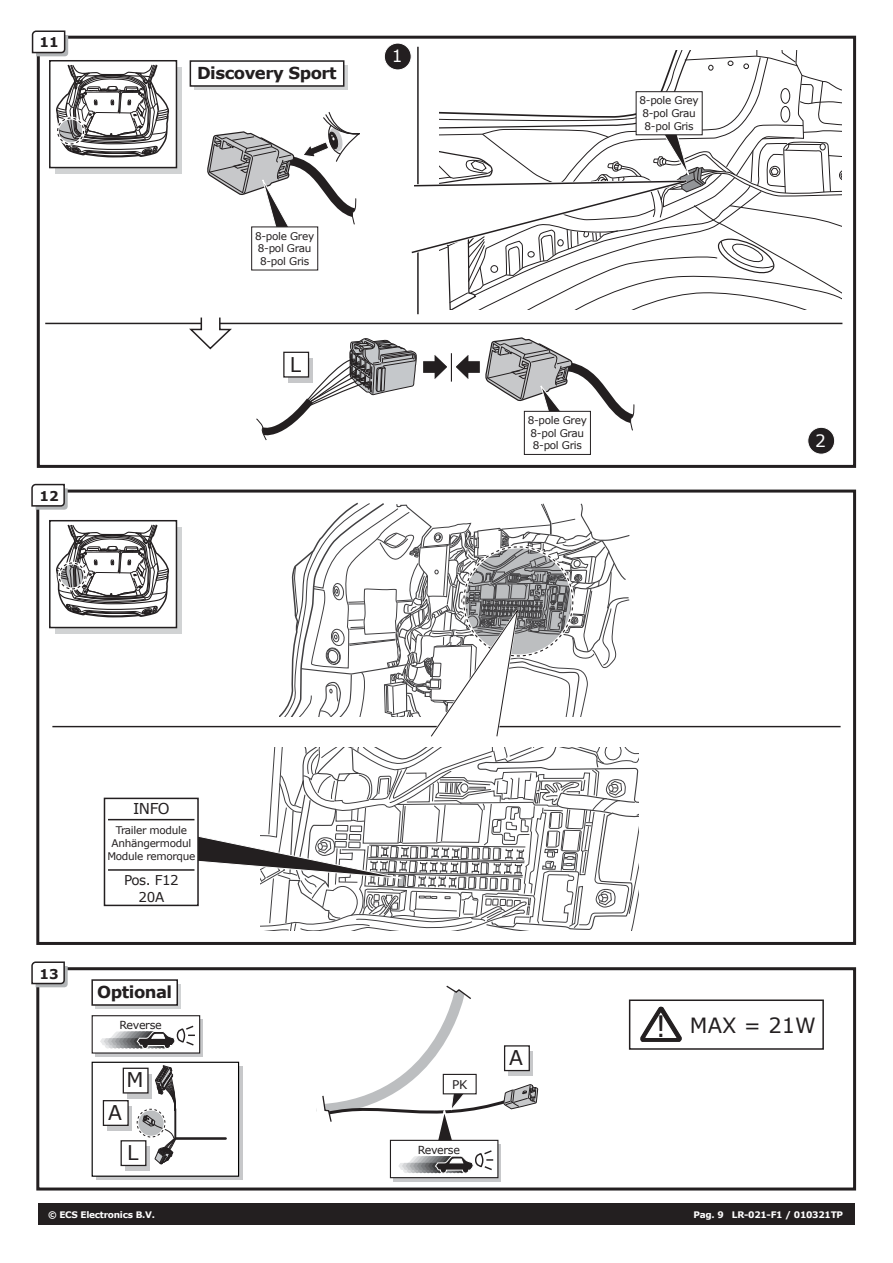
<style>
.page{position:relative;width:893px;height:1263px;background:#fff}
.page>*{position:absolute;margin:0;border:0;box-sizing:border-box;transform-origin:0 0}
.t1{font:21px "Verdana";color:#231f20}
.t2{font:20.25px "Verdana";color:#231f20}
.t3{font:17.1px "Verdana";color:#fff}
.t4{font:700 16.5px "Verdana";letter-spacing:-.03em;color:#231f20}
.t5{font:15px "Verdana";color:#231f20}
.t6{font:13.5px/16.2px "Verdana";letter-spacing:-.03em;color:#231f20;text-align:center}
.t7{font:700 13.5px "Verdana";color:#231f20}
.t8{font:12px "Verdana";color:#231f20}
.t9{font:11.1px "Verdana";letter-spacing:-.03em;color:#231f20}
.t10{font:10.5px/12.6px "Verdana";letter-spacing:-.03em;color:#231f20}
.t11{font:700 9px "Verdana";letter-spacing:-.03em;color:#fff}
.s1{font-size:29.55px}
</style>
<div class="page">
<svg style="left:393px;top:1173px;width:108px;height:8px"></svg>
<div style="left:390px;top:1140px;width:108px;height:38px;background:#fff;border:1px solid #231f20"></div>
<svg style="left:316px;top:985px;width:223px;height:188px"></svg>
<svg style="left:508px;top:1051px;width:25px;height:25px"></svg>
<div style="left:504px;top:1045px;width:26px;height:26px;background:#fff;border:1px solid #231f20"></div>
<svg style="left:95px;top:1019px;width:107px;height:38px"></svg>
<div style="left:92px;top:1015px;width:108px;height:38px;background:#fff;border:1px solid #231f20"></div>
<svg style="left:100px;top:1025px;width:95px;height:24px"></svg>
<div style="left:96px;top:984px;width:85px;height:25px;background:#d1d3d4"></div>
<div style="left:91px;top:979px;width:87px;height:27px;background:#fff;border:2px solid #231f20"></div>
<div style="left:629px;top:999px;width:195px;height:51px;border:2px solid #231f20"></div>
<svg style="left:640px;top:1006px;width:42px;height:36px"></svg>
<div style="left:96px;top:1066px;width:146px;height:114px;background:linear-gradient(to right,#c7c8ca,#c7c8ca)"></div>
<div style="left:92px;top:1062px;width:147px;height:115px;background:#fff;border:1px solid #000"></div>
<hr style="left:176px;top:1137px;width:50px;height:3px;background:#231f20">
<svg style="left:132px;top:1065px;width:44px;height:99px"></svg>
<div style="left:38px;top:1203px;width:817px;height:21px;background:#231f20"></div>
<div style="left:36px;top:490px;width:820px;height:455px;border:3px solid #231f20"></div>
<svg style="left:31px;top:483px;width:37px;height:27px"></svg>
<div style="left:36px;top:967px;width:820px;height:223px;border:3px solid #231f20"></div>
<svg style="left:31px;top:961px;width:37px;height:26px"></svg>
<svg style="left:55px;top:527px;width:127px;height:107px"></svg>
<div style="left:49px;top:520px;width:128px;height:108px;background:#fff;border:2px solid #231f20"></div>
<svg style="left:56px;top:524px;width:113px;height:94px"></svg>
<div style="left:58px;top:561px;width:29px;height:29px;border:3px solid #fff;border-radius:50%"></div>
<div style="left:59px;top:562px;width:27px;height:27px;border:1px dashed #231f20;border-radius:50%"></div>
<svg style="left:183px;top:747px;width:455px;height:183px"></svg>
<div style="left:104px;top:798px;width:95px;height:108px;background:#fff;border:2px solid #231f20"></div>
<hr style="left:108px;top:819px;width:86px;height:1px;background:#231f20">
<hr style="left:108px;top:869px;width:86px;height:2px;background:#231f20">
<hr style="left:52px;top:726px;width:789px;height:1px;background:#231f20">
<svg style="left:279px;top:502px;width:351px;height:235px"></svg>
<div style="left:127px;top:1074px;width:25px;height:24px;background:linear-gradient(to bottom,#c7c8ca,#c7c8ca)"></div>
<div style="left:123px;top:1068px;width:26px;height:25px;background:#fff;border:1px solid #231f20"></div>
<div style="left:107px;top:1106px;width:25px;height:25px;background:#c7c8ca"></div>
<div style="left:103px;top:1100px;width:26px;height:26px;background:#fff;border:1px solid #231f20"></div>
<svg style="left:125px;top:1146px;width:25px;height:25px"></svg>
<div style="left:121px;top:1140px;width:25px;height:26px;background:#fff;border:1px solid #231f20"></div>
<svg style="left:55px;top:67px;width:127px;height:107px"></svg>
<div style="left:49px;top:60px;width:128px;height:108px;background:#fff;border:2px solid #231f20"></div>
<svg style="left:56px;top:64px;width:113px;height:94px"></svg>
<div style="left:56px;top:117px;width:29px;height:28px;border:3px solid #fff;border-radius:50%"></div>
<div style="left:57px;top:117px;width:27px;height:28px;border:1px dashed #231f20;border-radius:50%"></div>
<div style="left:37px;top:36px;width:819px;height:432px;border:3px solid #231f20"></div>
<svg style="left:31px;top:30px;width:37px;height:26px"></svg>
<hr style="left:45px;top:323px;width:797px;height:1px;background:#231f20">
<div style="left:251px;top:227px;width:67px;height:43px;background:#fff;border:1px solid #231f20"></div>
<svg style="left:207px;top:112px;width:153px;height:119px"></svg>
<hr style="left:417px;top:47px;width:2px;height:267px;background:#231f20">
<svg style="left:409px;top:50px;width:432px;height:260px"></svg>
<svg style="left:250px;top:322px;width:396px;height:122px"></svg>
<div style="left:524px;top:411px;width:67px;height:44px;background:#fff;border:1px solid #231f20"></div>
<div style="left:288px;top:358px;width:24px;height:25px;background:linear-gradient(to right,#c7c8ca,#c7c8ca)"></div>
<div style="left:283px;top:352px;width:26px;height:26px;background:#fff;border:1px solid #231f20"></div>
<svg style="left:187px;top:317px;width:47px;height:33px"></svg>
<div style="left:384px;top:43px;width:27px;height:27px;background:#231f20;border-radius:50%"></div>
<div style="left:384px;top:43px;width:28px;height:27px;border:1px solid #fff;border-radius:50%"></div>
<div style="left:808px;top:427px;width:27px;height:27px;background:#231f20;border-radius:50%"></div>
<div style="left:807px;top:427px;width:28px;height:27px;border:1px solid #fff;border-radius:50%"></div>
<div style="left:194px;top:65px;width:153px;height:25px;background:#d1d3d4"></div>
<div style="left:190px;top:60px;width:154px;height:27px;background:#fff;border:2px solid #231f20"></div>
<p class="t7" style="left:39px;top:33px;width:21px">11</p>
<p class="t7" style="left:39px;top:486px;width:21px">12</p>
<h3 class="t4" style="left:197px;top:61px;width:141px">Discovery Sport</h3>
<h3 class="t3" style="left:392px;top:44px;width:12px">1</h3>
<p class="t10" style="left:255px;top:229px;width:61px">8-pole Grey<br>8-pol Grau<br>8-pol Gris</p>
<h2 class="t2" style="left:290px;top:350px;width:13px">L</h2>
<p class="t10" style="left:639px;top:94px;width:61px">8-pole Grey<br>8-pol Grau<br>8-pol Gris</p>
<p class="t10" style="left:528px;top:414px;width:61px">8-pole Grey<br>8-pol Grau<br>8-pol Gris</p>
<h3 class="t3" style="left:815px;top:429px;width:12px">2</h3>
<p class="t7" style="left:39px;top:964px;width:21px">13</p>
<h3 class="t5" style="left:133px;top:798px;width:38px">INFO</h3>
<p class="t10" style="left:107px;top:824px;width:90px;text-align:center">Trailer module<br>Anhängermodul<br>Module remorque</p>
<p class="t6" style="left:124px;top:872px;width:56px">Pos. F12<br>20A</p>
<h3 class="t4" style="left:97px;top:980px;width:77px">Optional</h3>
<p class="t9" style="left:120px;top:1017px;width:44px">Reverse</p>
<h2 class="t2" style="left:126px;top:1066px;width:19px">M</h2>
<h2 class="t2" style="left:108px;top:1098px;width:15px">A</h2>
<h2 class="t2" style="left:127px;top:1139px;width:13px">L</h2>
<p class="t8" style="left:452px;top:1076px;width:17px">PK</p>
<p class="t9" style="left:418px;top:1142px;width:44px">Reverse</p>
<h2 class="t2" style="left:509px;top:1044px;width:15px">A</h2>
<h1 class="t1" style="left:655px;top:1011px;width:162px"><span class="s1">!</span> MAX = 21W</h1>
<p class="t11" style="left:48px;top:1208px;width:108px">© ECS Electronics B.V.</p>
<p class="t11" style="left:693px;top:1208px;width:151px">Pag. 9 LR-021-F1 / 010321TP</p>
</div>
